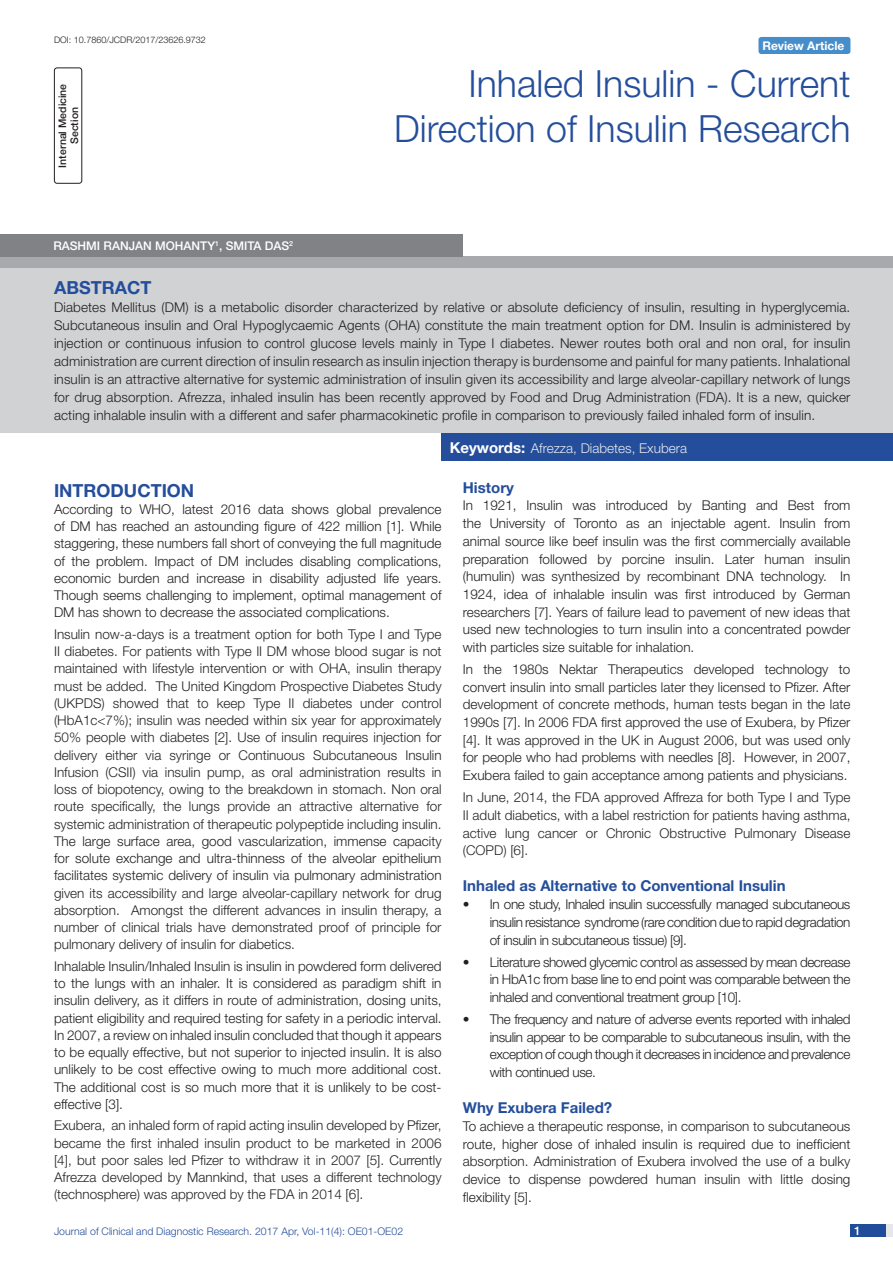
<style>
.page{position:relative;width:893px;height:1263px;background:#fff}
.page>*{position:absolute;margin:0;border:0;box-sizing:border-box;transform-origin:0 0}
.t1{font:300 37.5px/45px "Helvetica Neue";color:#244e9b;text-align:right}
.Heading{font:700 18px "Helvetica Neue";color:#244e9b}
.Abstract_head{font:700 18px "Helvetica Neue";color:#244e9b}
.HEAD_2{font:700 15px "Helvetica Neue";color:#244e9b}
.Body_text{font:300 13.5px/17.7px "Helvetica Neue";color:#231f20;text-align:justify}
.Body_text-2{font:300 13.5px/17.2px "Helvetica Neue";color:#252525;text-align:justify}
.Abstract_Text{font:300 13.5px/18px "Helvetica Neue";letter-spacing:.01em;color:#231f20;text-align:justify}
.Bullet__sub{font:300 13.5px/17.7px "Helvetica Neue";letter-spacing:-.03em;color:#231f20;text-align:justify}
.Key_words{font:300 13.5px "Helvetica Neue";color:#e6e7e9}
.Author{font:500 12px "Helvetica Neue";color:#fff}
.t2{font:700 12px "Helvetica Neue";color:#fff}
.t3{font:300 10.5px "Helvetica Neue";color:#244e9b}
.section{font:500 10.5px/12px "Helvetica Neue";color:#231f20;text-align:center}
.DOI{font:300 9px "Helvetica Neue";color:#231f20}
.s1{font-weight:700;font-size:15px;color:#fff}
.s2{color:#231f20}
.s3{font-weight:500}
</style>
<div class="page">
<div style="left:850px;top:1224px;width:43px;height:13px;background:#e6e7e9"></div>
<div style="left:850px;top:1224px;width:35px;height:13px;background:#214c99"></div>
<div style="left:758px;top:37px;width:92px;height:17px;background:#468ecb;border-radius:3px"></div>
<div style="left:54px;top:68px;width:28px;height:116px;border:1px solid #231f20;border-radius:3px"></div>
<div style="left:0;top:256px;width:893px;height:12px;background:#a8a9ad"></div>
<div style="left:0;top:268px;width:893px;height:165px;background:#d1d2d4"></div>
<div style="left:442px;top:433px;width:451px;height:28px;background:#244e9b"></div>
<div style="left:0;top:234px;width:463px;height:23px;background:#808285"></div>
<p class="DOI" style="left:54px;top:35px;width:153px">DOI: 10.7860/JCDR/2017/23626.9732</p>
<p class="section" style="left:56px;top:168px;width:85px;rotate:-90deg">INTERNAL MEDICINE<br>SECTION</p>
<p class="t2" style="left:762px;top:38px;width:83px">Review Article</p>
<p class="t1" style="left:394px;top:60px;width:458px">Inhaled Insulin - Current<br>Direction of Insulin Research</p>
<p class="Author" style="left:53px;top:239px;width:241px">RASHMI RANJAN MOHANTY<sup>1</sup>, SMITA DAS<sup>2</sup></p>
<p class="Abstract_head" style="left:54px;top:276px;width:50px">Abstract</p>
<p class="Abstract_Text" style="left:54px;top:297px;width:798px">Diabetes Mellitus (DM) is a metabolic disorder characterized by relative or absolute deficiency of insulin, resulting in hyperglycemia.<br>Subcutaneous insulin and Oral Hypoglycaemic Agents (OHA) constitute the main treatment option for DM. Insulin is administered by injection or continuous infusion to control glucose levels mainly in Type I diabetes. Newer routes both oral and non oral, for insulin administration are current direction of insulin research as insulin injection therapy is burdensome and painful for many patients. Inhalational insulin is an attractive alternative for systemic administration of insulin given its accessibility and large alveolar-capillary network of lungs for drug absorption. Afrezza, inhaled insulin has been recently approved by Food and Drug Administration (FDA). It is a new, quicker acting inhalable insulin with a different and safer pharmacokinetic profile in comparison to previously failed inhaled form of insulin.</p>
<p class="Key_words" style="left:450px;top:440px;width:239px"><span class="s1">Keywords:</span> Afrezza, Diabetes, Exubera</p>
<p class="Heading" style="left:54px;top:479px;width:142px">INTRODUCTION</p>
<p class="Body_text" style="left:54px;top:500px;width:389px;line-height:17.2px">According to WHO, latest 2016 data shows global prevalence of DM has reached an astounding figure of 422 million [1]. While staggering, these numbers fall short of conveying the full magnitude of the problem. Impact of DM includes disabling complications, economic burden and increase in disability adjusted life years.<br>Though seems challenging to implement, optimal management of DM has shown to decrease the associated complications.</p>
<p class="Body_text-2" style="left:54px;top:625px;width:389px">Insulin now-a-days is a treatment option for both Type I and Type II diabetes. For patients with Type II DM whose blood sugar is not maintained with lifestyle intervention or with OHA, insulin therapy must be added. The United Kingdom Prospective Diabetes Study (UKPDS) showed that to keep Type II diabetes under control (HbA1c&lt;7%); insulin was needed within six year for approximately 50% people with diabetes [2]. Use of insulin requires injection for delivery either via syringe or Continuous Subcutaneous Insulin Infusion (CSII) via insulin pump, as oral administration results in loss of biopotency, owing to the breakdown in stomach. Non oral route specifically, the lungs provide an attractive alternative for systemic administration of therapeutic polypeptide including insulin.<br><span class="s2">The large surface area, good vascularization, immense capacity for solute exchange and ultra-thinness of the alveolar epithelium facilitates systemic delivery of insulin via pulmonary administration </span>given its accessibility and large alveolar-capillary network for drug absorption. Amongst the different advances in insulin therapy, a number of clinical trials have demonstrated proof of principle for pulmonary delivery of insulin for diabetics.</p>
<p class="Body_text" style="left:54px;top:957px;width:389px;line-height:17.2px">Inhalable Insulin/Inhaled Insulin is insulin in powdered form delivered to the lungs with an inhaler. It is considered as paradigm shift in insulin delivery, as it differs in route of administration, dosing units, patient eligibility and required testing for safety in a periodic interval.<br>In 2007, a review on inhaled insulin concluded that though it appears to be equally effective, but not superior to injected insulin. It is also unlikely to be cost effective owing to much more additional cost.<br>The additional cost is so much more that it is unlikely to be cost&shy;effective [3].</p>
<p class="Body_text-2" style="left:54px;top:1117px;width:389px">Exubera, an inhaled form of rapid acting insulin developed by <span class="s2">Pfizer</span>, became the first inhaled insulin product to be marketed in 2006 [4], but poor sales led Pfizer to withdraw it in 2007 [<span class="s2">5]. Currently </span>Afrezza developed by <span class="s2">Mannkind</span>, that uses a different technology (technosphere) was approved by the FDA in 2014 [<span class="s2">6].</span></p>
<p class="HEAD_2" style="left:463px;top:478px;width:53px">History</p>
<p class="Body_text" style="left:463px;top:496px;width:389px">In 1921, Insulin was introduced by Banting and Best from the University of Toronto as an injectable agent. Insulin from animal source like beef insulin was the first commercially available preparation followed by porcine insulin. Later human insulin (humulin) was synthesized by recombinant DNA technology. In 1924, idea of inhalable insulin was first introduced by German researchers [7]. Years of failure lead to pavement of new ideas that used new technologies to turn insulin into a concentrated powder with particles size suitable for inhalation.</p>
<p class="Body_text" style="left:463px;top:660px;width:389px">In the 1980s Nektar Therapeutics developed technology to convert insulin into small particles later they licensed to Pfizer. After development of concrete methods, human tests began in the late 1990s [7]. In 2006 FDA first approved the use of Exubera, by Pfizer [4]. It was approved in the UK in August 2006, but was used only for people who had problems with needles [8]. However, in 2007, Exubera failed to gain acceptance among patients and physicians.</p>
<p class="Body_text-2" style="left:463px;top:788px;width:389px;line-height:17.7px">In June, 2014, the FDA approved Affreza for both Type I and Type II adult diabetics, with a label restriction for patients having asthma, active lung cancer or Chronic Obstructive Pulmonary Disease (COPD) [6].</p>
<p class="HEAD_2" style="left:463px;top:877px;width:324px">Inhaled as Alternative to Conventional Insulin</p>
<p class="Bullet__sub" style="left:490px;top:895px;width:362px;text-indent:-27px"><span class="s3">•</span> In one study, Inhaled insulin successfully managed subcutaneous insulin resistance syndrome (rare condition due to rapid degradation of insulin in subcutaneous tissue) [9].</p>
<p class="Bullet__sub" style="left:490px;top:952px;width:362px;text-indent:-27px"><span class="s3">•</span> Literature showed glycemic control as assessed by mean decrease in HbA1c from base line to end point was comparable between the inhaled and conventional treatment group [10].</p>
<p class="Bullet__sub" style="left:490px;top:1010px;width:362px;text-indent:-27px"><span class="s3">•</span> The frequency and nature of adverse events reported with inhaled insulin appear to be comparable to subcutaneous insulin, with the exception of cough though it decreases in incidence and prevalence with continued use.</p>
<p class="HEAD_2" style="left:463px;top:1098px;width:151px">Why Exubera Failed?</p>
<p class="Body_text" style="left:463px;top:1117px;width:389px">To achieve a therapeutic response, in comparison to subcutaneous route, higher dose of inhaled insulin is required due to inefficient absorption. Administration of Exubera involved the use of a bulky device to dispense powdered human insulin with little dosing flexibility [5].</p>
<p class="t3" style="left:54px;top:1225px;width:351px">Journal of Clinical and Diagnostic Research. 2017 Apr, Vol-11(4): OE01-OE02</p>
<p class="Author" style="left:854px;top:1223px;width:8px">1</p>
</div>
